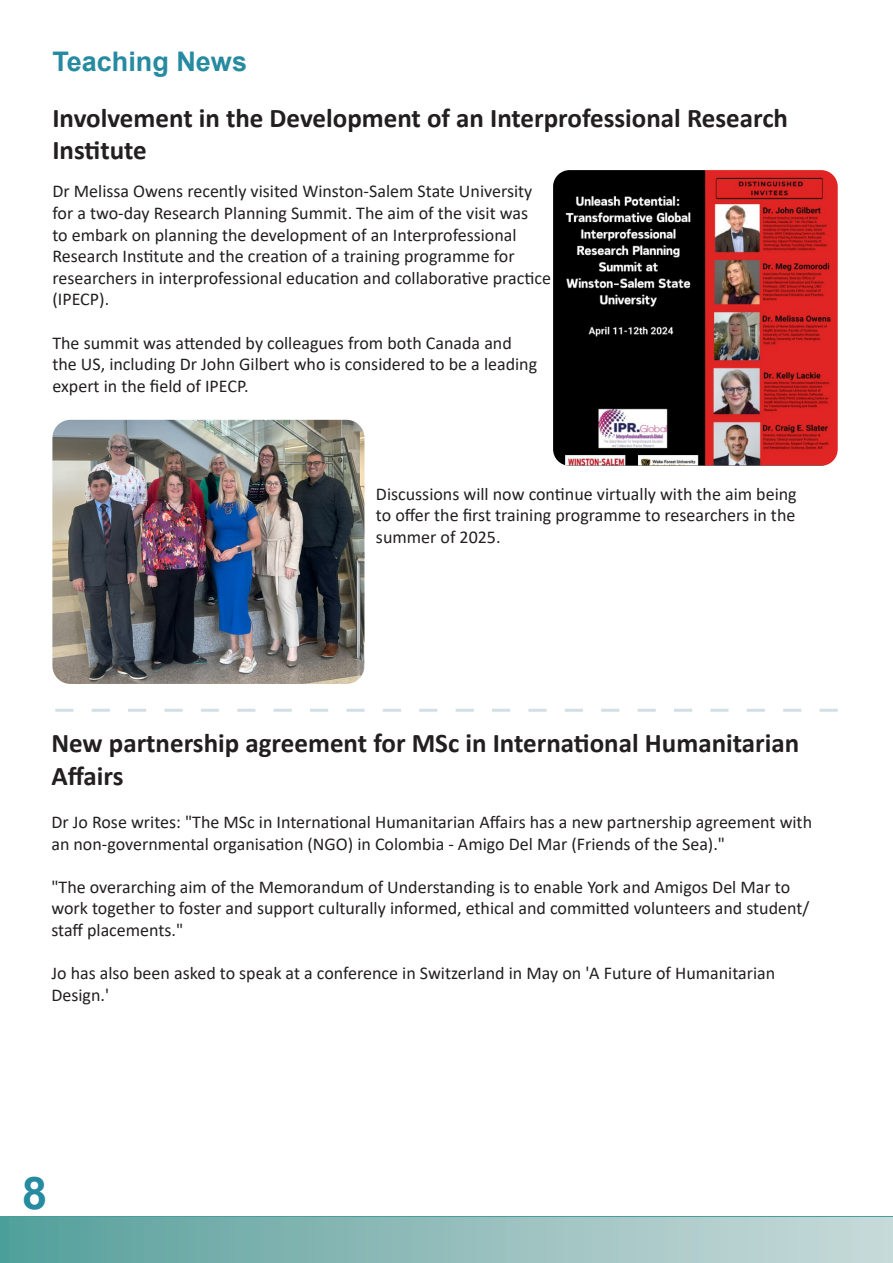
<style>
.page{position:relative;width:893px;height:1263px;background:#fff}
.page>*{position:absolute;margin:0;border:0;box-sizing:border-box;transform-origin:0 0}
.t1{font:700 45px "Arial";color:#268aa1}
.t2{font:700 27px/32.4px "Calibri";color:#231f20}
.Section_Headers{font:700 27px "Arial";color:#268aa1}
.t3{font:18px/21.6px "Calibri";color:#231f20}
</style>
<div class="page">
<div style="left:0;top:1216px;width:893px;height:5px;background:#479e9a"></div>
<div style="left:0;top:1217px;width:893px;height:46px;background:linear-gradient(to right,#569f9b,#ccdbdb)"></div>
<svg style="left:55px;top:709px;width:783px;height:3px"></svg>
<img style="left:553px;top:170px;width:285px;height:296px">
<img style="left:52px;top:420px;width:312px;height:264px">
<p class="Section_Headers" style="left:52px;top:42px;width:196px">Teaching News</p>
<p class="t2" style="left:52px;top:102px;width:737px">Involvement in the Development of an Interprofessional Research<br>Institute</p>
<p class="t3" style="left:52px;top:180px;width:500px">Dr Melissa Owens recently visited Winston-Salem State University for a two-day Research Planning Summit. The aim of the visit was<br>to embark on planning the development of an Interprofessional Research Institute and the creation of a training programme for researchers in interprofessional education and collaborative practice (IPECP).</p>
<p class="t3" style="left:52px;top:331px;width:486px">The summit was attended by colleagues from both Canada and the US, including Dr John Gilbert who is considered to be a leading expert in the field of IPECP.</p>
<p class="t3" style="left:376px;top:482px;width:422px;text-align:justify">Discussions will now continue virtually with the aim being to offer the first training programme to researchers in the summer of 2025.</p>
<p class="t2" style="left:51px;top:727px;width:749px">New partnership agreement for MSc in International Humanitarian<br>Affairs</p>
<p class="t3" style="left:51px;top:811px;width:762px">Dr Jo Rose writes: "The MSc in International Humanitarian Affairs has a new partnership agreement with an non-governmental organisation (NGO) in Colombia - Amigo Del Mar (Friends of the Sea)."</p>
<p class="t3" style="left:51px;top:875px;width:760px">"The overarching aim of the Memorandum of Understanding is to enable York and Amigos Del Mar to work together to foster and support culturally informed, ethical and committed volunteers and student/ staff placements."</p>
<p class="t3" style="left:51px;top:962px;width:725px">Jo has also been asked to speak at a conference in Switzerland in May on 'A Future of Humanitarian<br>Design.'</p>
<h1 class="t1" style="left:22px;top:1162px;width:27px">8</h1>
</div>
